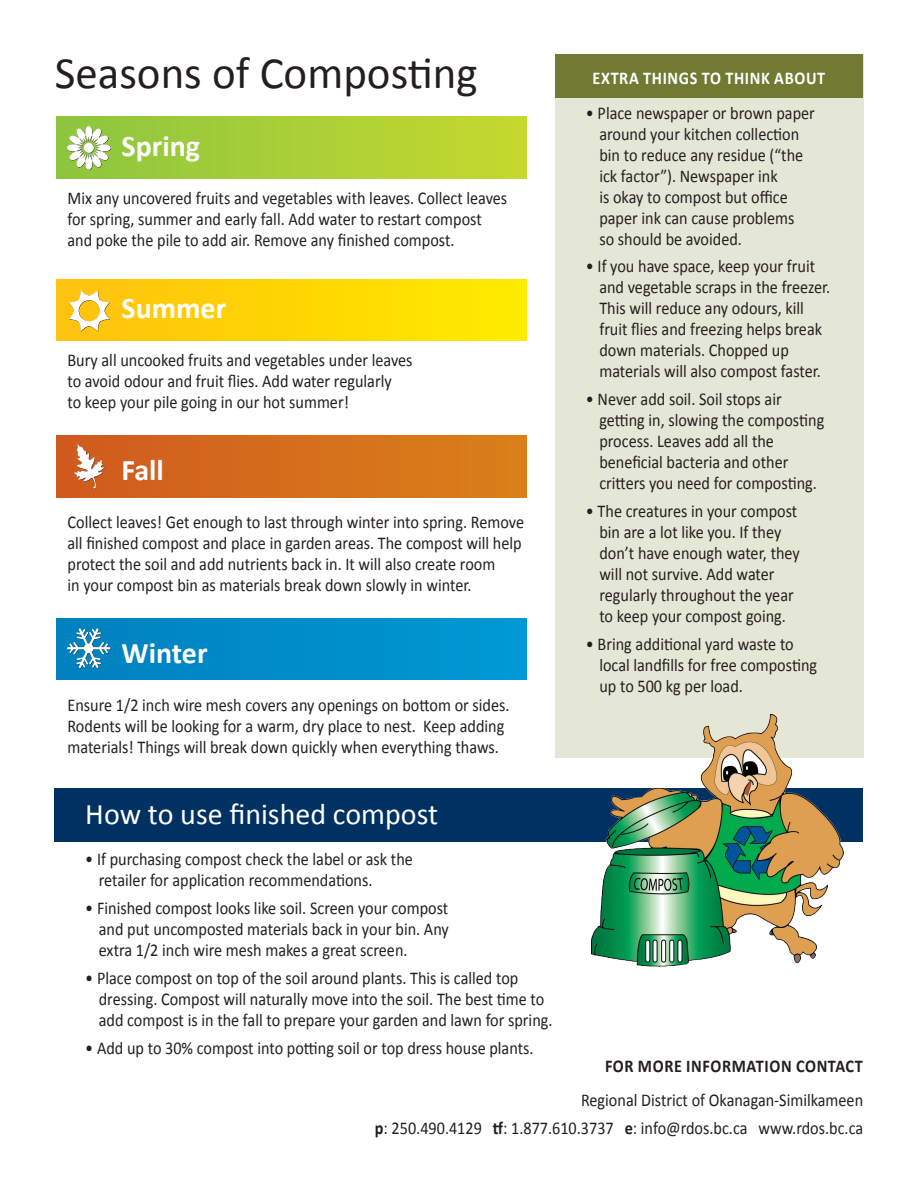
<style>
.page{position:relative;width:918px;height:1188px;background:#fff}
.page>*{position:absolute;margin:0;border:0;box-sizing:border-box;transform-origin:0 0}
.t1{font:45px "Calibri";color:#231f20}
.t2{font:30px "Calibri";color:#fff}
.t3{font:700 30px "Calibri";color:#fff}
.t4{font:18px/21px "Calibri";color:#231f20;scale:.9 1}
.t5{font:700 18px "Calibri";letter-spacing:.04em;color:#231f20;scale:.9 1}
.t6{font:700 18px "Calibri";letter-spacing:.04em;color:#fff;scale:.9 1}
.s1{font-weight:700}
</style>
<div class="page">
<div style="left:555px;top:54px;width:308px;height:703px;background:#e5e7d6"></div>
<div style="left:556px;top:54px;width:307px;height:43px;background:#707a33"></div>
<div style="left:55px;top:788px;width:808px;height:54px;background:#003163"></div>
<div style="left:57px;top:117px;width:469px;height:61px;background:linear-gradient(to right,#8cc53f,#c6d82e)"></div>
<svg style="left:66px;top:125px;width:46px;height:46px"></svg>
<div style="left:57px;top:279px;width:469px;height:62px;background:linear-gradient(to right,#fec10d,#ffeb00)"></div>
<svg style="left:68px;top:290px;width:42px;height:42px"></svg>
<div style="left:56px;top:618px;width:470px;height:62px;background:#008dc9"></div>
<svg style="left:67px;top:628px;width:44px;height:41px"></svg>
<div style="left:57px;top:436px;width:469px;height:61px;background:linear-gradient(to right,#d05a1e,#da8019)"></div>
<svg style="left:74px;top:443px;width:31px;height:46px"></svg>
<div style="left:588px;top:711px;width:268px;height:268px;background:#231f20;opacity:0"></div>
<img style="left:591px;top:714px;width:252px;height:252px">
<h1 class="t1" style="left:55px;top:44px;width:425px">Seasons of Composting</h1>
<h2 class="t3" style="left:122px;top:127px;width:80px">Spring</h2>
<p class="t4" style="left:68px;top:188px;width:490px">Mix any uncovered fruits and vegetables with leaves. Collect leaves for spring, summer and early fall. Add water to restart compost and poke the pile to add air. Remove any finished compost.</p>
<h2 class="t3" style="left:122px;top:289px;width:106px">Summer</h2>
<p class="t4" style="left:68px;top:350px;width:385px">Bury all uncooked fruits and vegetables under leaves to avoid odour and fruit flies. Add water regularly<br>to keep your pile going in our hot summer!</p>
<h2 class="t3" style="left:122px;top:451px;width:44px">Fall</h2>
<p class="t4" style="left:68px;top:512px;width:509px">Collect leaves! Get enough to last through winter into spring. Remove all finished compost and place in garden areas. The compost will help protect the soil and add nutrients back in. It will also create room<br>in your compost bin as materials break down slowly in winter.</p>
<h2 class="t3" style="left:122px;top:634px;width:88px">Winter</h2>
<p class="t4" style="left:68px;top:695px;width:493px">Ensure 1/2 inch wire mesh covers any openings on bottom or sides.<br>Rodents will be looking for a warm, dry place to nest. Keep adding materials! Things will break down quickly when everything thaws.</p>
<h2 class="t2" style="left:85px;top:795px;width:354px">How to use finished compost</h2>
<p class="t4" style="left:99px;top:849px;width:351px;text-indent:-13px">• If purchasing compost check the label or ask the retailer for application recommendations.</p>
<p class="t4" style="left:99px;top:898px;width:390px;text-align:justify;text-indent:-13px">• Finished compost looks like soil. Screen your compost and put uncomposted materials back in your bin. Any extra 1/2 inch wire mesh makes a great screen.</p>
<p class="t4" style="left:99px;top:968px;width:506px;text-indent:-13px">• Place compost on top of the soil around plants. This is called top dressing. Compost will naturally move into the soil. The best time to add compost is in the fall to prepare your garden and lawn for spring.</p>
<p class="t4" style="left:85px;top:1037px;width:500px">• Add up to 30% compost into potting soil or top dress house plants.</p>
<p class="t6" style="left:593px;top:67px;width:260px">EXTRA THINGS TO THINK ABOUT</p>
<p class="t4" style="left:599px;top:102px;width:241px;text-indent:-13px">• Place newspaper or brown paper around your kitchen collection bin to reduce any residue (“the ick factor”). Newspaper ink<br>is okay to compost but office paper ink can cause problems<br>so should be avoided.</p>
<p class="t4" style="left:599px;top:256px;width:258px;text-indent:-13px">• If you have space, keep your fruit and vegetable scraps in the freezer.<br>This will reduce any odours, kill fruit flies and freezing helps break down materials. Chopped up materials will also compost faster.</p>
<p class="t4" style="left:599px;top:389px;width:251px;text-indent:-13px">• Never add soil. Soil stops air getting in, slowing the composting process. Leaves add all the beneficial bacteria and other critters you need for composting.</p>
<p class="t4" style="left:599px;top:500px;width:224px;text-indent:-13px">• The creatures in your compost bin are a lot like you. If they don’t have enough water, they will not survive. Add water regularly throughout the year to keep your compost going.</p>
<p class="t4" style="left:599px;top:633px;width:243px;text-indent:-13px">• Bring additional yard waste to local landfills for free composting up to 500 kg per load.</p>
<p class="t5" style="left:605px;top:1054px;width:288px">FOR MORE INFORMATION CONTACT</p>
<p class="t4" style="left:375px;top:1087px;width:544px;line-height:27.8px;text-align:right">Regional District of Okanagan-Similkameen<br><span class="s1">p</span>: 250.490.4129 <span class="s1">tf</span>: 1.877.610.3737 <span class="s1">e</span>: info@rdos.bc.ca www.rdos.bc.ca</p>
</div>
